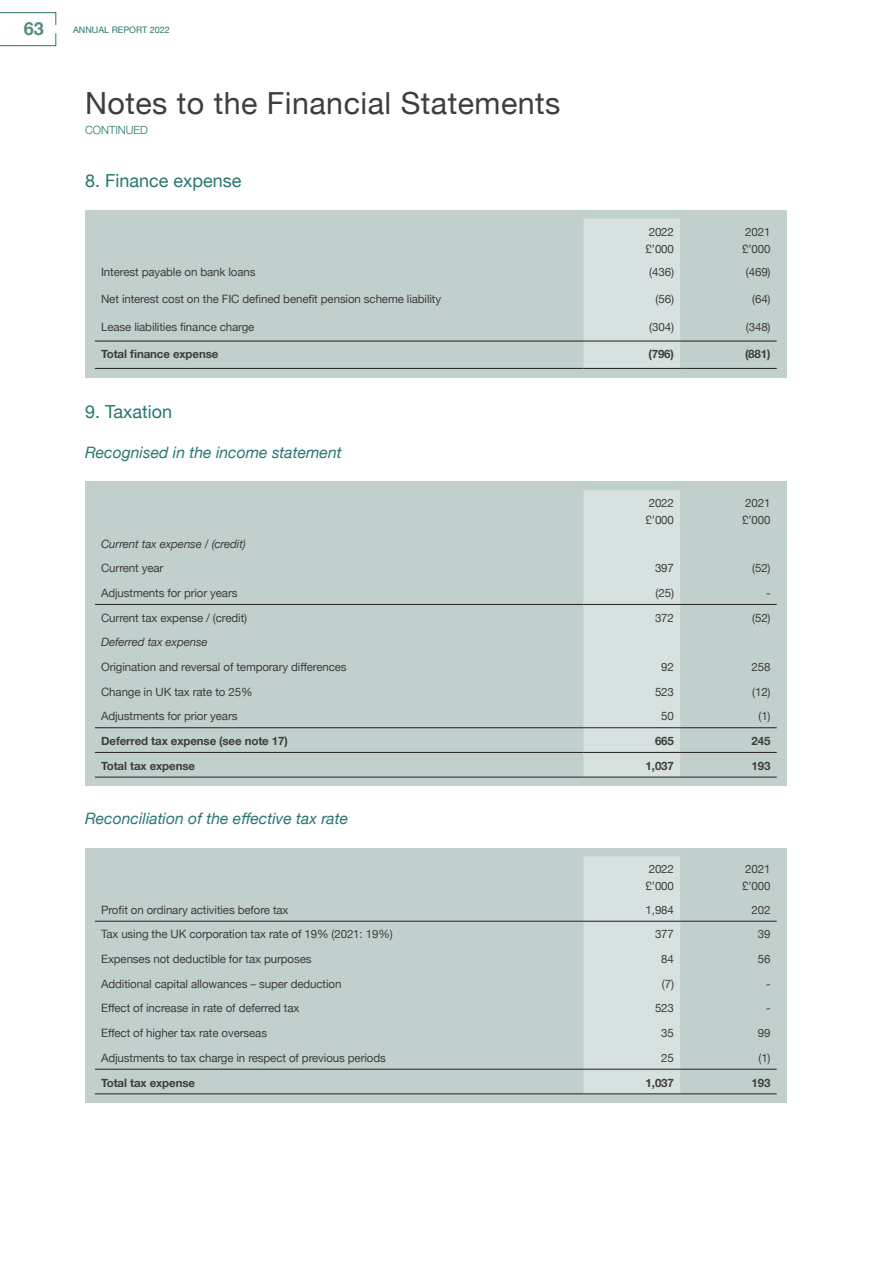
<style>
.page{position:relative;width:893px;height:1263px;background:#fff}
.page>*{position:absolute;margin:0;border:0;box-sizing:border-box;transform-origin:0 0}
.t1{font:30.45px "Helvetica Neue";letter-spacing:.015em;color:#3e3e3f}
.t2{font:18px "Helvetica Neue";color:#29776e}
.t3{font:700 18px "Helvetica Neue";color:#558a83}
.t4{font:italic 15.75px "Helvetica Neue";color:#29776e}
.t5{font:11.55px/17px "Helvetica Neue";letter-spacing:-.01em;color:#3e3e3f}
.t6{font:700 11.55px "Helvetica Neue";letter-spacing:-.01em;color:#3e3e3f}
.t7{font:italic 11.55px "Helvetica Neue";letter-spacing:-.01em;color:#3e3e3f}
.t8{font:300 11.25px "Helvetica Neue";color:#29776e}
.t9{font:9px "Helvetica Neue";color:#29776e}
</style>
<div class="page">
<svg style="left:0;top:12px;width:56px;height:13px"></svg>
<svg style="left:0;top:33px;width:56px;height:13px"></svg>
<div style="left:85px;top:482px;width:702px;height:304px;background:#c2d0cd"></div>
<div style="left:584px;top:490px;width:96px;height:287px;background:#d7e1df"></div>
<hr style="left:95px;top:727px;width:489px;height:1px;background:#231f20">
<hr style="left:584px;top:727px;width:96px;height:1px;background:#231f20">
<hr style="left:680px;top:727px;width:97px;height:1px;background:#231f20">
<hr style="left:95px;top:752px;width:489px;height:1px;background:#231f20">
<hr style="left:584px;top:752px;width:96px;height:1px;background:#231f20">
<hr style="left:680px;top:752px;width:97px;height:1px;background:#231f20">
<hr style="left:95px;top:777px;width:489px;height:1px;background:#231f20">
<hr style="left:584px;top:777px;width:96px;height:1px;background:#231f20">
<hr style="left:680px;top:777px;width:97px;height:1px;background:#231f20">
<hr style="left:95px;top:604px;width:489px;height:1px;background:#231f20">
<hr style="left:584px;top:604px;width:96px;height:1px;background:#231f20">
<hr style="left:680px;top:604px;width:97px;height:1px;background:#231f20">
<div style="left:85px;top:848px;width:702px;height:255px;background:#c2d0cd"></div>
<div style="left:584px;top:856px;width:96px;height:237px;background:#d7e1df"></div>
<hr style="left:95px;top:921px;width:489px;height:1px;background:#231f20">
<hr style="left:584px;top:921px;width:96px;height:1px;background:#231f20">
<hr style="left:680px;top:921px;width:97px;height:1px;background:#231f20">
<hr style="left:95px;top:1069px;width:489px;height:1px;background:#231f20">
<hr style="left:584px;top:1069px;width:96px;height:1px;background:#231f20">
<hr style="left:680px;top:1069px;width:97px;height:1px;background:#231f20">
<hr style="left:95px;top:1093px;width:489px;height:1px;background:#231f20">
<hr style="left:584px;top:1093px;width:96px;height:1px;background:#231f20">
<hr style="left:680px;top:1093px;width:97px;height:1px;background:#231f20">
<div style="left:85px;top:210px;width:702px;height:167px;background:#c2d0cd"></div>
<div style="left:584px;top:219px;width:96px;height:148px;background:#d7e1df"></div>
<hr style="left:95px;top:368px;width:489px;height:1px;background:#231f20">
<hr style="left:584px;top:368px;width:96px;height:1px;background:#231f20">
<hr style="left:680px;top:368px;width:97px;height:1px;background:#231f20">
<hr style="left:95px;top:341px;width:489px;height:1px;background:#231f20">
<hr style="left:584px;top:341px;width:96px;height:1px;background:#231f20">
<hr style="left:680px;top:341px;width:97px;height:1px;background:#231f20">
<h2 class="t3" style="left:24px;top:15px;width:22px">63</h2>
<p class="t9" style="left:73px;top:24px;width:98px">ANNUAL REPORT 2022</p>
<h1 class="t1" style="left:85px;top:81px;width:477px">Notes to the Financial Statements</h1>
<p class="t8" style="left:85px;top:120px;width:64px">CONTINUED</p>
<h2 class="t2" style="left:85px;top:167px;width:158px">8. Finance expense</h2>
<p class="t5" style="left:646px;top:224px;width:30px">2022 £’000</p>
<p class="t5" style="left:742px;top:224px;width:30px">2021 £’000</p>
<p class="t5" style="left:101px;top:264px;width:156px">Interest payable on bank loans</p>
<p class="t5" style="left:649px;top:264px;width:26px">(436)</p>
<p class="t5" style="left:746px;top:264px;width:26px">(469)</p>
<p class="t5" style="left:101px;top:291px;width:342px">Net interest cost on the FIC defined benefit pension scheme liability</p>
<p class="t5" style="left:656px;top:291px;width:20px">(56)</p>
<p class="t5" style="left:752px;top:291px;width:20px">(64)</p>
<p class="t5" style="left:101px;top:319px;width:155px">Lease liabilities finance charge</p>
<p class="t5" style="left:649px;top:319px;width:26px">(304)</p>
<p class="t5" style="left:746px;top:319px;width:26px">(348)</p>
<p class="t6" style="left:101px;top:345px;width:119px">Total finance expense</p>
<p class="t6" style="left:648px;top:345px;width:27px">(796)</p>
<p class="t6" style="left:745px;top:345px;width:27px">(881)</p>
<h2 class="t2" style="left:85px;top:398px;width:89px">9. Taxation</h2>
<h3 class="t4" style="left:85px;top:441px;width:258px">Recognised in the income statement</h3>
<p class="t5" style="left:646px;top:495px;width:30px">2022 £’000</p>
<p class="t5" style="left:742px;top:495px;width:30px">2021 £’000</p>
<p class="t7" style="left:101px;top:535px;width:146px">Current tax expense / (credit)</p>
<p class="t5" style="left:101px;top:560px;width:64px">Current year</p>
<p class="t5" style="left:655px;top:560px;width:20px">397</p>
<p class="t5" style="left:752px;top:560px;width:20px">(52)</p>
<p class="t5" style="left:101px;top:585px;width:138px">Adjustments for prior years</p>
<p class="t5" style="left:656px;top:585px;width:20px">(25)</p>
<p class="t5" style="left:766px;top:585px;width:6px">-</p>
<p class="t5" style="left:101px;top:610px;width:148px">Current tax expense / (credit)</p>
<p class="t5" style="left:655px;top:610px;width:20px">372</p>
<p class="t5" style="left:752px;top:610px;width:20px">(52)</p>
<p class="t7" style="left:101px;top:634px;width:108px">Deferred tax expense</p>
<p class="t5" style="left:101px;top:659px;width:247px">Origination and reversal of temporary differences</p>
<p class="t5" style="left:661px;top:659px;width:14px">92</p>
<p class="t5" style="left:752px;top:659px;width:20px">258</p>
<p class="t5" style="left:101px;top:684px;width:153px">Change in UK tax rate to 25%</p>
<p class="t5" style="left:655px;top:684px;width:20px">523</p>
<p class="t5" style="left:752px;top:684px;width:20px">(12)</p>
<p class="t5" style="left:101px;top:708px;width:138px">Adjustments for prior years</p>
<p class="t5" style="left:661px;top:708px;width:14px">50</p>
<p class="t5" style="left:758px;top:708px;width:14px">(1)</p>
<p class="t6" style="left:101px;top:732px;width:188px">Deferred tax expense (see note 17)</p>
<p class="t6" style="left:655px;top:732px;width:20px">665</p>
<p class="t6" style="left:752px;top:732px;width:20px">245</p>
<p class="t6" style="left:101px;top:757px;width:95px">Total tax expense</p>
<p class="t6" style="left:646px;top:757px;width:30px">1,037</p>
<p class="t6" style="left:752px;top:757px;width:20px">193</p>
<h3 class="t4" style="left:85px;top:807px;width:265px">Reconciliation of the effective tax rate</h3>
<p class="t5" style="left:646px;top:861px;width:30px">2022 £’000</p>
<p class="t5" style="left:742px;top:861px;width:30px">2021 £’000</p>
<p class="t5" style="left:101px;top:902px;width:189px">Profit on ordinary activities before tax</p>
<p class="t5" style="left:646px;top:902px;width:30px">1,984</p>
<p class="t5" style="left:752px;top:902px;width:20px">202</p>
<p class="t5" style="left:101px;top:926px;width:293px">Tax using the UK corporation tax rate of 19% (2021: 19%)</p>
<p class="t5" style="left:655px;top:926px;width:20px">377</p>
<p class="t5" style="left:758px;top:926px;width:14px">39</p>
<p class="t5" style="left:101px;top:951px;width:212px">Expenses not deductible for tax purposes</p>
<p class="t5" style="left:661px;top:951px;width:14px">84</p>
<p class="t5" style="left:758px;top:951px;width:14px">56</p>
<p class="t5" style="left:101px;top:976px;width:242px">Additional capital allowances – super deduction</p>
<p class="t5" style="left:662px;top:976px;width:14px">(7)</p>
<p class="t5" style="left:766px;top:976px;width:6px">-</p>
<p class="t5" style="left:101px;top:1000px;width:200px">Effect of increase in rate of deferred tax</p>
<p class="t5" style="left:655px;top:1000px;width:20px">523</p>
<p class="t5" style="left:766px;top:1000px;width:6px">-</p>
<p class="t5" style="left:101px;top:1025px;width:167px">Effect of higher tax rate overseas</p>
<p class="t5" style="left:661px;top:1025px;width:14px">35</p>
<p class="t5" style="left:758px;top:1025px;width:14px">99</p>
<p class="t5" style="left:101px;top:1050px;width:286px">Adjustments to tax charge in respect of previous periods</p>
<p class="t5" style="left:661px;top:1050px;width:14px">25</p>
<p class="t5" style="left:758px;top:1050px;width:14px">(1)</p>
<p class="t6" style="left:101px;top:1073px;width:95px">Total tax expense</p>
<p class="t6" style="left:646px;top:1073px;width:30px">1,037</p>
<p class="t6" style="left:752px;top:1073px;width:20px">193</p>
</div>
